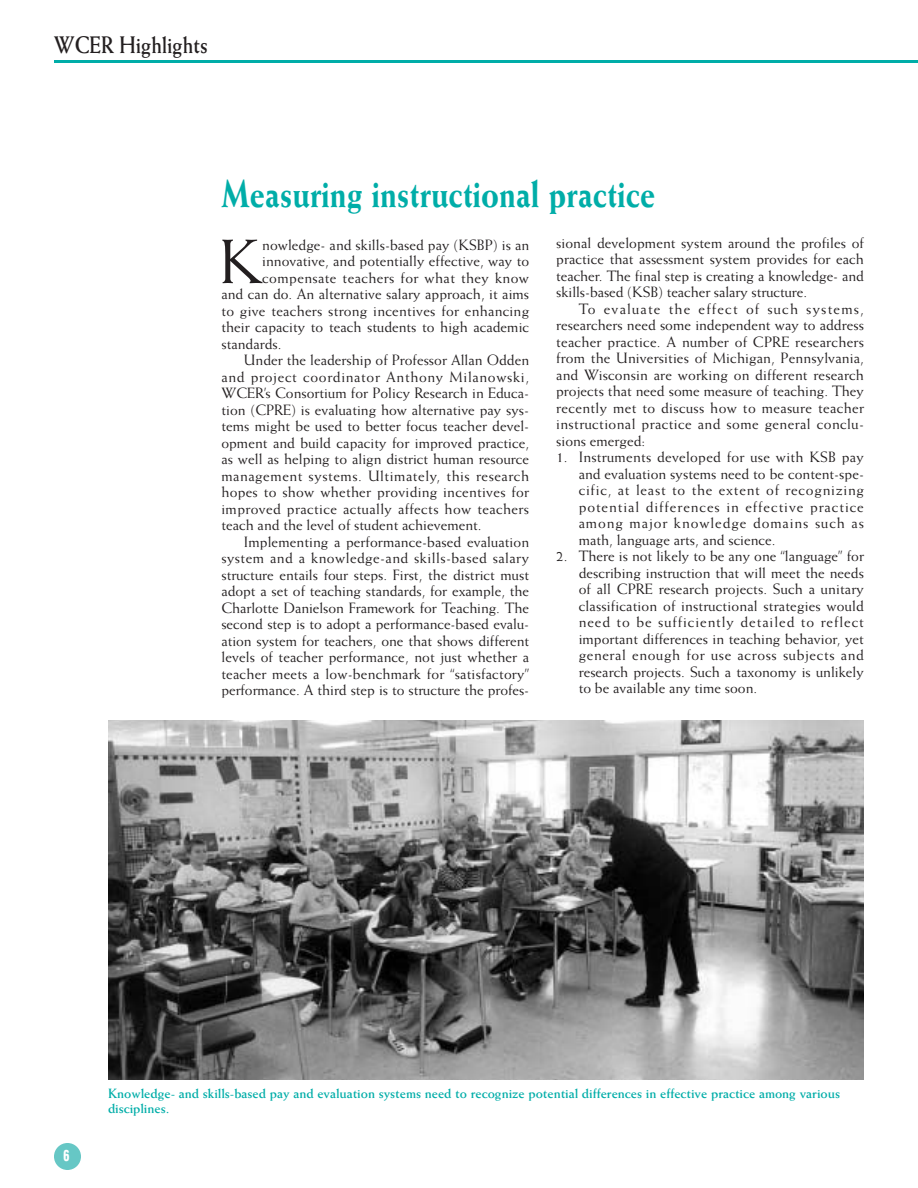
<style>
.page{position:relative;width:918px;height:1188px;background:#fff}
.page>*{position:absolute;margin:0;border:0;box-sizing:border-box;transform-origin:0 0}
.t1{font:62.55px "Weiss";color:#231f20}
.t2{font:800 39px "Weiss";color:#00ada8;scale:.8 1}
.t3{font:700 24px "Weiss";color:#231f20;scale:.85 1}
.t4{font:15px/16.5px "Weiss";color:#231f20;text-align:justify}
.t5{font:15px "Weiss";letter-spacing:.025em;color:#231f20}
.t6{font:15px "Weiss";letter-spacing:.035em;color:#231f20}
.t7{font:15px "Weiss";letter-spacing:.04em;color:#231f20}
.t8{font:900 condensed 15px "Helvetica";color:#fff;scale:.8 1}
.t9{font:700 13.5px/15px "Weiss";color:#00ada8}
</style>
<div class="page">
<div style="left:54px;top:1143px;width:27px;height:27px;background:#66c7c5;border-radius:50%"></div>
<hr style="left:54px;top:60px;width:864px;height:3px;background:#00ada8">
<img style="left:108px;top:720px;width:756px;height:360px">
<h3 class="t3" style="left:54px;top:36px;width:182px">WCER Highlights</h3>
<h2 class="t2" style="left:221px;top:180px;width:544px">Measuring instructional practice</h2>
<h1 class="t1" style="left:218px;top:237px;width:46px">K</h1>
<p class="t4" style="left:262px;top:238px;width:268px">nowledge- and skills-based pay (KSBP) is an</p>
<p class="t4" style="left:262px;top:254px;width:268px">innovative, and potentially effective, way to</p>
<p class="t5" style="left:262px;top:272px;width:268px">compensate teachers for what they know</p>
<p class="t4" style="left:221px;top:287px;width:309px">and can do. An alternative salary approach, it aims</p>
<p class="t4" style="left:221px;top:304px;width:309px">to give teachers strong incentives for enhancing</p>
<p class="t4" style="left:221px;top:320px;width:309px">their capacity to teach students to high academic</p>
<p class="t4" style="left:221px;top:337px;width:62px">standards.</p>
<p class="t4" style="left:244px;top:353px;width:287px">Under the leadership of Professor Allan Odden</p>
<p class="t7" style="left:221px;top:371px;width:309px">and project coordinator Anthony Milanowski,</p>
<p class="t4" style="left:221px;top:386px;width:309px">WCER’s Consortium for Policy Research in Educa-</p>
<p class="t4" style="left:221px;top:403px;width:309px">tion (CPRE) is evaluating how alternative pay sys-</p>
<p class="t4" style="left:221px;top:419px;width:309px">tems might be used to better focus teacher devel-</p>
<p class="t4" style="left:221px;top:436px;width:309px">opment and build capacity for improved practice,</p>
<p class="t4" style="left:221px;top:452px;width:309px">as well as helping to align district human resource</p>
<p class="t6" style="left:221px;top:470px;width:309px">management systems. Ultimately, this research</p>
<p class="t4" style="left:221px;top:485px;width:309px">hopes to show whether providing incentives for</p>
<p class="t5" style="left:221px;top:503px;width:309px">improved practice actually affects how teachers</p>
<p class="t4" style="left:221px;top:518px;width:262px">teach and the level of student achievement.</p>
<p class="t4" style="left:244px;top:535px;width:287px">Implementing a performance-based evaluation</p>
<p class="t5" style="left:221px;top:552px;width:309px">system and a knowledge-and skills-based salary</p>
<p class="t4" style="left:221px;top:568px;width:309px">structure entails four steps. First, the district must</p>
<p class="t4" style="left:221px;top:584px;width:309px">adopt a set of teaching standards, for example, the</p>
<p class="t4" style="left:221px;top:601px;width:309px">Charlotte Danielson Framework for Teaching. The</p>
<p class="t4" style="left:221px;top:617px;width:309px">second step is to adopt a performance-based evalu-</p>
<p class="t4" style="left:221px;top:634px;width:309px">ation system for teachers, one that shows different</p>
<p class="t4" style="left:221px;top:650px;width:309px">levels of teacher performance, not just whether a</p>
<p class="t4" style="left:221px;top:667px;width:309px">teacher meets a low-benchmark for “satisfactory”</p>
<p class="t4" style="left:221px;top:683px;width:309px">performance. A third step is to structure the profes-</p>
<p class="t4" style="left:556px;top:236px;width:309px">sional development system around the profiles of practice that assessment system provides for each teacher. The final step is creating a knowledge- and skills-based (KSB) teacher salary structure.</p>
<p class="t4" style="left:556px;top:302px;width:309px;text-indent:22px">To evaluate the effect of such systems, researchers need some independent way to address teacher practice. A number of CPRE researchers from the Universities of Michigan, Pennsylvania, and Wisconsin are working on different research projects that need some measure of teaching. They recently met to discuss how to measure teacher instructional practice and some general conclu&shy;sions emerged:</p>
<p class="t4" style="left:579px;top:450px;width:287px;text-indent:-22px">1. Instruments developed for use with KSB pay and evaluation systems need to be content-spe&shy;cific, at least to the extent of recognizing potential differences in effective practice among major knowledge domains such as math, language arts, and science.</p>
<p class="t4" style="left:579px;top:549px;width:287px;text-indent:-22px">2. There is not likely to be any one “language” for describing instruction that will meet the needs of all CPRE research projects. Such a unitary classification of instructional strategies would need to be sufficiently detailed to reflect important differences in teaching behavior, yet general enough for use across subjects and research projects. Such a taxonomy is unlikely to be available any time soon.</p>
<p class="t8" style="left:63px;top:1149px;width:9px">6</p>
<p class="t9" style="left:108px;top:1087px;width:734px">Knowledge- and skills-based pay and evaluation systems need to recognize potential differences in effective practice among various disciplines.</p>
</div>
